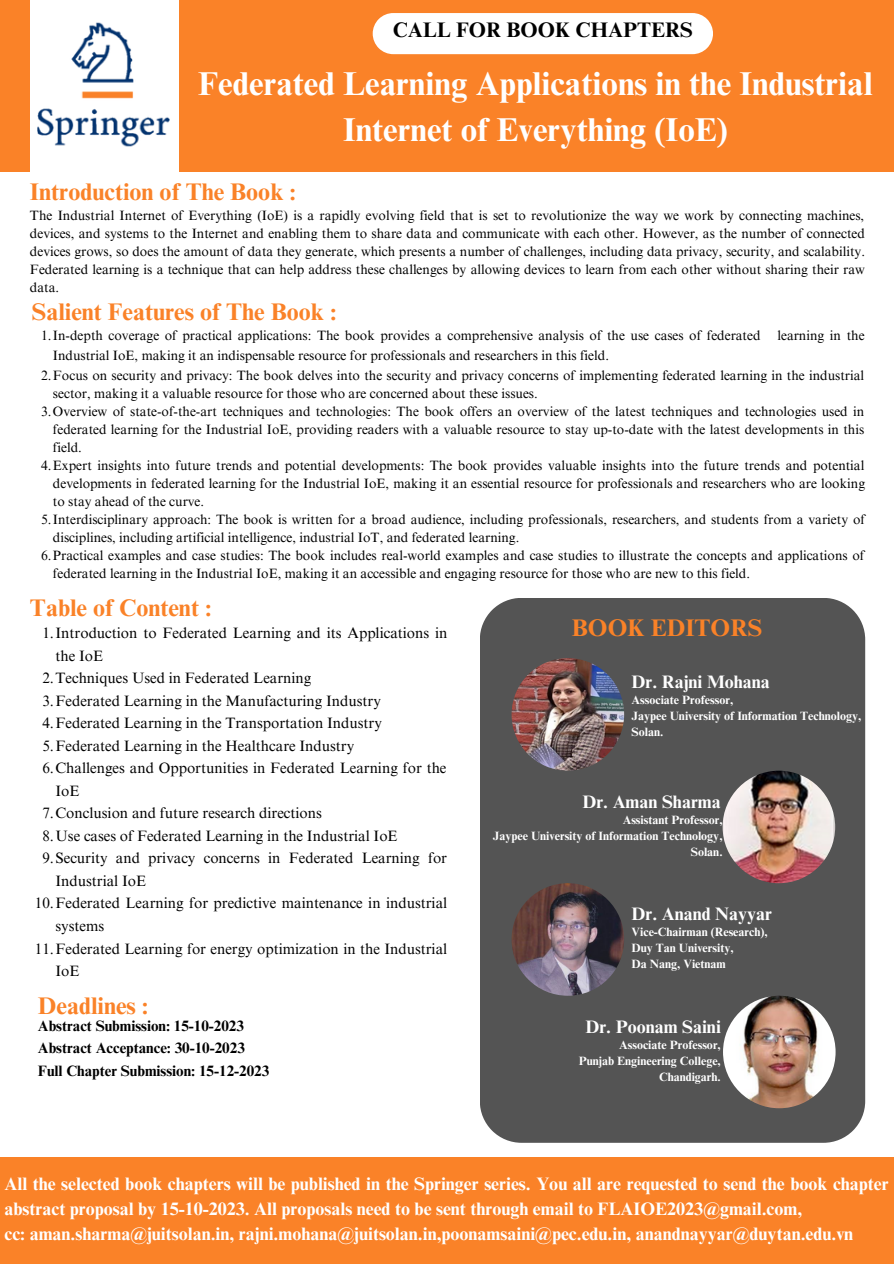
<style>
.page{position:relative;width:894px;height:1264px;background:#fff}
.page>*{position:absolute;margin:0;border:0;box-sizing:border-box;transform-origin:0 0}
.t1{font:700 33px/46.2px "Times NRMT Pro";color:#fff;text-align:center}
.t2{font:700 24px "Times NRMT Pro";color:#fa8228}
.t3{font:700 21px "Times NRMT Pro";color:#000}
.t4{font:700 18px/24.8px "Times NRMT Pro";color:#fff}
.t5{font:15px/22.5px "Times NRMT Pro";color:#000}
.t6{font:700 15px "Times NRMT Pro";color:#000}
.t7{font:13.5px/18px "Times NRMT Pro";color:#000}
.t8{font:700 12px "Times NRMT Pro";color:#fff}
</style>
<div class="page">
<div style="left:0;top:0;width:893px;height:171px;background:#fa8228"></div>
<div style="left:0;top:1157px;width:893px;height:106px;background:#fa8228"></div>
<div style="left:30px;top:0;width:148px;height:178px;background:#fff"></div>
<img style="left:38px;top:22px;width:132px;height:125px">
<div style="left:372px;top:13px;width:340px;height:41px;background:#fff"></div>
<div style="left:480px;top:598px;width:384px;height:544px;background:#545454"></div>
<img style="left:511px;top:658px;width:113px;height:112px;border-radius:50%">
<img style="left:511px;top:883px;width:113px;height:112px;border-radius:50%">
<img style="left:722px;top:770px;width:112px;height:113px;border-radius:50%">
<img style="left:722px;top:995px;width:113px;height:113px;border-radius:50%">
<p class="t3" style="left:392px;top:22px;width:302px">CALL FOR BOOK CHAPTERS</p>
<p class="t1" style="left:198px;top:65px;width:675px">Federated Learning Applications in the Industrial<br>Internet of Everything (IoE)</p>
<p class="t2" style="left:30px;top:183px;width:267px">Introduction of The Book :</p>
<p class="t7" style="left:30px;top:208px;width:836px;text-align:justify">The Industrial Internet of Everything (IoE) is a rapidly evolving field that is set to revolutionize the way we work by connecting machines, devices, and systems to the Internet and enabling them to share data and communicate with each other. However, as the number of connected devices grows, so does the amount of data they generate, which presents a number of challenges, including data privacy, security, and scalability.<br>Federated learning is a technique that can help address these challenges by allowing devices to learn from each other without sharing their raw data.</p>
<p class="t2" style="left:32px;top:302px;width:306px">Salient Features of The Book :</p>
<p class="t7" style="left:53px;top:327px;width:812px;line-height:20.2px;text-indent:-12px">1.In-depth coverage of practical applications: The book provides a comprehensive analysis of the use cases of federated learning in the<br>Industrial IoE, making it an indispensable resource for professionals and researchers in this field.</p>
<p class="t7" style="left:53px;top:367px;width:812px;text-indent:-12px">2.Focus on security and privacy: The book delves into the security and privacy concerns of implementing federated learning in the industrial sector, making it a valuable resource for those who are concerned about these issues.</p>
<p class="t7" style="left:53px;top:403px;width:812px;text-align:justify;text-indent:-12px">3.Overview of state-of-the-art techniques and technologies: The book offers an overview of the latest techniques and technologies used in federated learning for the Industrial IoE, providing readers with a valuable resource to stay up-to-date with the latest developments in this field.</p>
<p class="t7" style="left:53px;top:458px;width:813px;text-align:justify;text-indent:-12px">4.Expert insights into future trends and potential developments: The book provides valuable insights into the future trends and potential developments in federated learning for the Industrial IoE, making it an essential resource for professionals and researchers who are looking to stay ahead of the curve.</p>
<p class="t7" style="left:53px;top:512px;width:813px;text-indent:-12px">5.Interdisciplinary approach: The book is written for a broad audience, including professionals, researchers, and students from a variety of disciplines, including artificial intelligence, industrial IoT, and federated learning.</p>
<p class="t7" style="left:53px;top:548px;width:812px;text-indent:-12px">6.Practical examples and case studies: The book includes real-world examples and case studies to illustrate the concepts and applications of federated learning in the Industrial IoE, making it an accessible and engaging resource for those who are new to this field.</p>
<p class="t2" style="left:30px;top:598px;width:183px">Table of Content :</p>
<p class="t5" style="left:55px;top:623px;width:393px;text-indent:-13px">1.Introduction to Federated Learning and its Applications in the IoE</p>
<p class="t5" style="left:42px;top:668px;width:270px">2.Techniques Used in Federated Learning</p>
<p class="t5" style="left:42px;top:691px;width:340px">3.Federated Learning in the Manufacturing Industry</p>
<p class="t5" style="left:42px;top:713px;width:341px">4.Federated Learning in the Transportation Industry</p>
<p class="t5" style="left:42px;top:736px;width:313px">5.Federated Learning in the Healthcare Industry</p>
<p class="t5" style="left:55px;top:758px;width:392px;text-indent:-13px">6.Challenges and Opportunities in Federated Learning for the<br>IoE</p>
<p class="t5" style="left:42px;top:803px;width:281px">7.Conclusion and future research directions</p>
<p class="t5" style="left:42px;top:826px;width:356px">8.Use cases of Federated Learning in the Industrial IoE</p>
<p class="t5" style="left:55px;top:848px;width:393px;text-indent:-13px">9.Security and privacy concerns in Federated Learning for<br>Industrial IoE</p>
<p class="t5" style="left:55px;top:894px;width:393px;text-indent:-21px">10.Federated Learning for predictive maintenance in industrial systems</p>
<p class="t5" style="left:55px;top:939px;width:393px;text-indent:-21px">11.Federated Learning for energy optimization in the Industrial<br>IoE</p>
<p class="t2" style="left:571px;top:619px;width:192px">BOOK EDITORS</p>
<p class="t4" style="left:631px;top:671px;width:140px">Dr. Rajni Mohana</p>
<p class="t8" style="left:631px;top:695px;width:103px">Associate Professor,</p>
<p class="t8" style="left:631px;top:711px;width:231px">Jaypee University of Information Technology,</p>
<p class="t8" style="left:631px;top:727px;width:33px">Solan.</p>
<p class="t4" style="left:582px;top:791px;width:140px">Dr. Aman Sharma</p>
<p class="t8" style="left:622px;top:815px;width:101px">Assistant Professor,</p>
<p class="t8" style="left:492px;top:831px;width:231px">Jaypee University of Information Technology,</p>
<p class="t8" style="left:690px;top:847px;width:33px">Solan.</p>
<p class="t4" style="left:631px;top:903px;width:142px">Dr. Anand Nayyar</p>
<p class="t8" style="left:631px;top:927px;width:138px">Vice-Chairman (Research),</p>
<p class="t8" style="left:631px;top:943px;width:104px">Duy Tan University,</p>
<p class="t8" style="left:631px;top:959px;width:96px">Da Nang, Vietnam</p>
<p class="t2" style="left:38px;top:997px;width:112px">Deadlines :</p>
<p class="t6" style="left:38px;top:1019px;width:207px">Abstract Submission: 15-10-2023</p>
<p class="t6" style="left:38px;top:1042px;width:208px">Abstract Acceptance: 30-10-2023</p>
<p class="t6" style="left:38px;top:1065px;width:233px">Full Chapter Submission: 15-12-2023</p>
<p class="t4" style="left:585px;top:1016px;width:137px">Dr. Poonam Saini</p>
<p class="t8" style="left:619px;top:1040px;width:103px">Associate Professor,</p>
<p class="t8" style="left:578px;top:1056px;width:143px">Punjab Engineering College,</p>
<p class="t8" style="left:658px;top:1072px;width:63px">Chandigarh.</p>
<p class="t4" style="left:5px;top:1173px;width:885px">All the selected book chapters will be published in the Springer series. You all are requested to send the book chapter abstract proposal by 15-10-2023. All proposals need to be sent through email to FLAIOE2023@gmail.com,</p>
<p class="t4" style="left:5px;top:1223px;width:850px">cc: aman.sharma@juitsolan.in, rajni.mohana@juitsolan.in,poonamsaini@pec.edu.in, anandnayyar@duytan.edu.vn</p>
</div>
